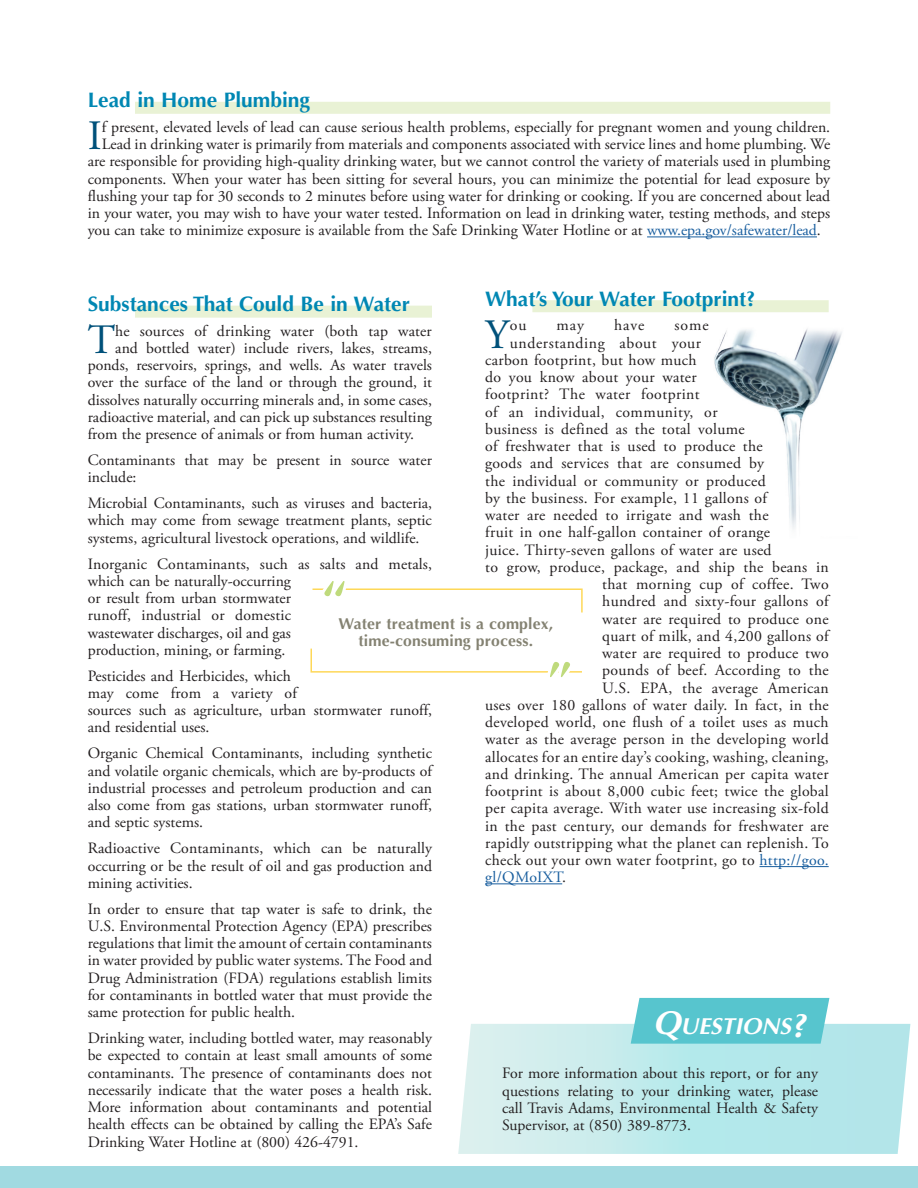
<style>
.page{position:relative;width:918px;height:1188px;background:#fff}
.page>*{position:absolute;margin:0;border:0;box-sizing:border-box;transform-origin:0 0}
.Initial_Cap{font:41.7px "Adobe Garamond Pro";color:#00517a}
.t1{font:italic 700 23.1px "Optima";color:#fff}
.Article_Headline-BLO{font:700 21px "Optima";color:#0087b3}
.Initial_Cap-2{font:15.75px "Adobe Garamond Pro";letter-spacing:.01em;color:#231f20}
.First_Paragraph{font:15.75px/17.2px "Adobe Garamond Pro";color:#231f20;text-align:justify}
.Initial_Cap-3{font:15.75px "Adobe Garamond Pro";letter-spacing:.03em;color:#231f20}
.First_Paragraph-2{font:700 15.75px/17.2px "Optima";letter-spacing:.01em;color:#848272;text-align:center}
.Initial_Cap-4{font:15.75px "Adobe Garamond Pro";letter-spacing:.035em;color:#231f20}
.Initial_Cap-5{font:15.75px "Adobe Garamond Pro";letter-spacing:.02em;color:#175d9e}
.s1{color:#175d9e}
.s2{color:#231f20}
.s3{font-size:33px}
</style>
<div class="page">
<div style="left:0;top:1166px;width:918px;height:22px;background:#a1dae1"></div>
<svg style="left:458px;top:1024px;width:452px;height:130px"></svg>
<div style="left:631px;top:998px;width:198px;height:46px;background:#57c5ce"></div>
<div style="left:532px;top:300px;width:297px;height:12px;background:#e9f2d5"></div>
<hr style="left:760px;top:866px;width:69px;height:1px;background:#175d9e">
<hr style="left:485px;top:883px;width:77px;height:1px;background:#175d9e">
<svg style="left:312px;top:581px;width:271px;height:32px"></svg>
<svg style="left:310px;top:648px;width:272px;height:29px"></svg>
<img style="left:714px;top:329px;width:128px;height:200px">
<div style="left:135px;top:306px;width:297px;height:12px;background:#e9f2d5"></div>
<div style="left:135px;top:102px;width:695px;height:12px;background:#e9f2d5"></div>
<hr style="left:647px;top:237px;width:170px;height:1px;background:#175d9e">
<p class="Article_Headline-BLO" style="left:88px;top:88px;width:224px">Lead in Home Plumbing</p>
<p class="Initial_Cap" style="left:88px;top:111px;width:16px">I</p>
<p class="Initial_Cap-2" style="left:102px;top:117px;width:730px">f present, elevated levels of lead can cause serious health problems, especially for pregnant women and young children.</p>
<p class="Initial_Cap-2" style="left:102px;top:135px;width:730px">Lead in drinking water is primarily from materials and components associated with service lines and home plumbing. We</p>
<p class="Initial_Cap-2" style="left:88px;top:152px;width:744px">are responsible for providing high-quality drinking water, but we cannot control the variety of materials used in plumbing</p>
<p class="Initial_Cap-2" style="left:88px;top:169px;width:744px">components. When your water has been sitting for several hours, you can minimize the potential for lead exposure by</p>
<p class="Initial_Cap-2" style="left:88px;top:186px;width:744px">flushing your tap for 30 seconds to 2 minutes before using water for drinking or cooking. If you are concerned about lead</p>
<p class="Initial_Cap-2" style="left:88px;top:204px;width:744px">in your water, you may wish to have your water tested. Information on lead in drinking water, testing methods, and steps</p>
<p class="Initial_Cap-2" style="left:88px;top:221px;width:735px">you can take to minimize exposure is available from the Safe Drinking Water Hotline or at <span class="s1">www.epa.gov/safewater/lead</span>.</p>
<p class="Article_Headline-BLO" style="left:485px;top:286px;width:272px">What’s Your Water Footprint?</p>
<p class="Initial_Cap" style="left:485px;top:309px;width:25px">Y</p>
<p class="Initial_Cap-2" style="left:510px;top:316px;width:18px">ou</p>
<p class="Initial_Cap-2" style="left:557px;top:316px;width:29px">may</p>
<p class="Initial_Cap-2" style="left:614px;top:316px;width:32px">have</p>
<p class="Initial_Cap-2" style="left:674px;top:316px;width:36px">some</p>
<p class="Article_Headline-BLO" style="left:88px;top:292px;width:324px">Substances That Could Be in Water</p>
<p class="Initial_Cap" style="left:88px;top:315px;width:29px">T</p>
<p class="Initial_Cap-2" style="left:115px;top:321px;width:318px">he sources of drinking water (both tap water</p>
<p class="Initial_Cap-4" style="left:510px;top:333px;width:193px">understanding about your</p>
<p class="Initial_Cap-2" style="left:485px;top:350px;width:213px">carbon footprint, but how much</p>
<p class="Initial_Cap-2" style="left:485px;top:368px;width:213px">do you know about your water</p>
<p class="Initial_Cap-3" style="left:485px;top:385px;width:216px">footprint? The water footprint</p>
<p class="Initial_Cap-3" style="left:485px;top:402px;width:234px">of an individual, community, or</p>
<p class="Initial_Cap-2" style="left:485px;top:419px;width:261px">business is defined as the total volume</p>
<p class="Initial_Cap-2" style="left:485px;top:437px;width:279px">of freshwater that is used to produce the</p>
<p class="Initial_Cap-2" style="left:485px;top:454px;width:280px">goods and services that are consumed by</p>
<p class="Initial_Cap-2" style="left:485px;top:471px;width:282px">the individual or community or produced</p>
<p class="Initial_Cap-2" style="left:485px;top:488px;width:283px">by the business. For example, 11 gallons of</p>
<p class="Initial_Cap-2" style="left:485px;top:506px;width:285px">water are needed to irrigate and wash the</p>
<p class="Initial_Cap-2" style="left:485px;top:523px;width:287px">fruit in one half-gallon container of orange</p>
<p class="Initial_Cap-2" style="left:485px;top:540px;width:288px">juice. Thirty-seven gallons of water are used</p>
<p class="Initial_Cap-2" style="left:485px;top:557px;width:345px">to grow, produce, package, and ship the beans in</p>
<p class="Initial_Cap-2" style="left:602px;top:575px;width:228px">that morning cup of coffee. Two</p>
<p class="Initial_Cap-2" style="left:602px;top:592px;width:228px">hundred and sixty-four gallons of</p>
<p class="Initial_Cap-2" style="left:602px;top:609px;width:228px">water are required to produce one</p>
<p class="Initial_Cap-2" style="left:602px;top:626px;width:228px">quart of milk, and 4,200 gallons of</p>
<p class="Initial_Cap-2" style="left:602px;top:644px;width:228px">water are required to produce two</p>
<p class="Initial_Cap-2" style="left:602px;top:661px;width:228px">pounds of beef. According to the</p>
<p class="Initial_Cap-2" style="left:602px;top:678px;width:228px">U.S. EPA, the average American</p>
<p class="Initial_Cap-2" style="left:485px;top:695px;width:345px">uses over 180 gallons of water daily. In fact, in the</p>
<p class="Initial_Cap-2" style="left:485px;top:713px;width:345px">developed world, one flush of a toilet uses as much</p>
<p class="Initial_Cap-2" style="left:485px;top:730px;width:345px">water as the average person in the developing world</p>
<p class="Initial_Cap-2" style="left:485px;top:747px;width:345px">allocates for an entire day’s cooking, washing, cleaning,</p>
<p class="Initial_Cap-2" style="left:485px;top:764px;width:345px">and drinking. The annual American per capita water</p>
<p class="Initial_Cap-2" style="left:485px;top:782px;width:345px">footprint is about 8,000 cubic feet; twice the global</p>
<p class="Initial_Cap-2" style="left:485px;top:799px;width:345px">per capita average. With water use increasing six-fold</p>
<p class="Initial_Cap-2" style="left:485px;top:816px;width:345px">in the past century, our demands for freshwater are</p>
<p class="Initial_Cap-2" style="left:485px;top:833px;width:345px">rapidly outstripping what the planet can replenish. To</p>
<p class="Initial_Cap-2" style="left:485px;top:851px;width:345px">check out your own water footprint, go to <span class="s1">http://goo.</span></p>
<p class="Initial_Cap-5" style="left:485px;top:868px;width:82px">gl/QMoIXT<span class="s2">.</span></p>
<p class="Initial_Cap-2" style="left:115px;top:338px;width:318px">and bottled water) include rivers, lakes, streams,</p>
<p class="Initial_Cap-2" style="left:88px;top:356px;width:346px">ponds, reservoirs, springs, and wells. As water travels</p>
<p class="Initial_Cap-2" style="left:88px;top:373px;width:346px">over the surface of the land or through the ground, it</p>
<p class="Initial_Cap-2" style="left:88px;top:390px;width:346px">dissolves naturally occurring minerals and, in some cases,</p>
<p class="Initial_Cap-2" style="left:88px;top:407px;width:346px">radioactive material, and can pick up substances resulting</p>
<p class="Initial_Cap-2" style="left:88px;top:425px;width:328px">from the presence of animals or from human activity.</p>
<p class="First_Paragraph" style="left:88px;top:452px;width:346px">Contaminants that may be present in source water include:</p>
<p class="First_Paragraph" style="left:88px;top:495px;width:346px">Microbial Contaminants, such as viruses and bacteria, which may come from sewage treatment plants, septic systems, agricultural livestock operations, and wildlife.</p>
<p class="First_Paragraph" style="left:88px;top:556px;width:346px;text-align:left">Inorganic Contaminants, such as salts and metals, which can be naturally-occurring<br>or result from urban stormwater<br>runoff, industrial or domestic<br>wastewater discharges, oil and gas<br>production, mining, or farming.</p>
<p class="First_Paragraph" style="left:88px;top:668px;width:346px;text-align:left">Pesticides and Herbicides, which<br>may come from a variety of<br>sources such as agriculture, urban stormwater runoff, and residential uses.</p>
<p class="First_Paragraph" style="left:88px;top:745px;width:346px">Organic Chemical Contaminants, including synthetic and volatile organic chemicals, which are by-products of industrial processes and petroleum production and can also come from gas stations, urban stormwater runoff, and septic systems.</p>
<p class="First_Paragraph" style="left:88px;top:840px;width:346px">Radioactive Contaminants, which can be naturally occurring or be the result of oil and gas production and mining activities.</p>
<p class="First_Paragraph" style="left:88px;top:901px;width:346px">In order to ensure that tap water is safe to drink, the U.S. Environmental Protection Agency (EPA) prescribes regulations that limit the amount of certain contaminants in water provided by public water systems. The Food and Drug Administration (FDA) regulations establish limits for contaminants in bottled water that must provide the same protection for public health.</p>
<p class="First_Paragraph" style="left:88px;top:1030px;width:346px">Drinking water, including bottled water, may reasonably be expected to contain at least small amounts of some contaminants. The presence of contaminants does not necessarily indicate that the water poses a health risk.<br>More information about contaminants and potential health effects can be obtained by calling the EPA’s Safe Drinking Water Hotline at (800) 426-4791.</p>
<p class="First_Paragraph-2" style="left:338px;top:615px;width:216px">Water treatment is a complex, time-consuming process.</p>
<p class="t1" style="left:653px;top:1012px;width:162px"><span class="s3">Q</span>UESTIONS<span class="s3">?</span></p>
<p class="First_Paragraph" style="left:502px;top:1065px;width:317px">For more information about this report, or for any questions relating to your drinking water, please call Travis Adams, Environmental Health &amp; Safety Supervisor, at (850) 389-8773.</p>
</div>
